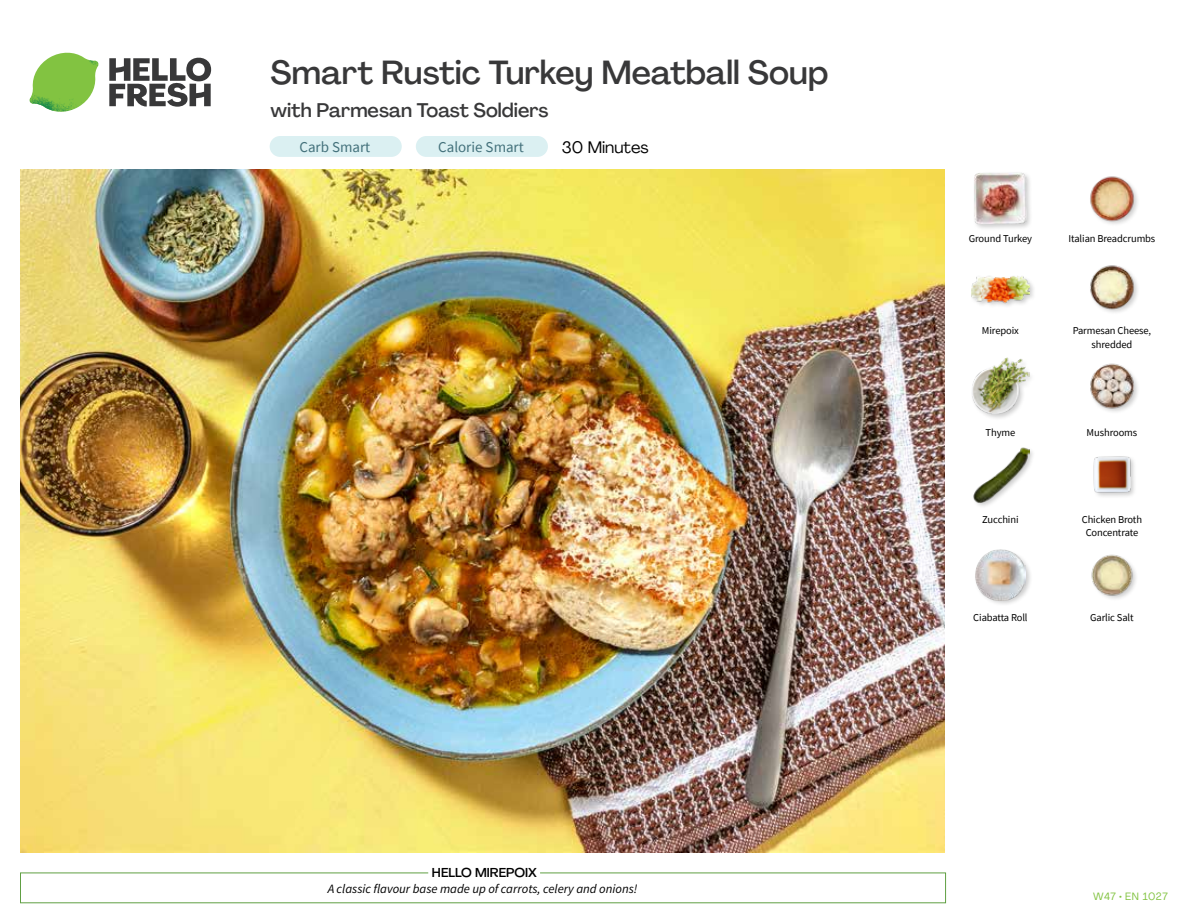
<style>
.page{position:relative;width:1188px;height:918px;background:#fff}
.page>*{position:absolute;margin:0;border:0;box-sizing:border-box;transform-origin:0 0}
.t1{font:500 33px "Agrandir";color:#383839}
.t2{font:500 19.5px "Agrandir";color:#383839}
.t3{font:16.5px "Agrandir";color:#000}
.t4{font:15px "Source Sans Pro";color:#43717b}
.t5{font:italic 12.75px "Source Sans Pro";color:#000}
.t6{font:500 12.75px "Agrandir";color:#000}
.t7{font:10.5px/13.5px "Source Sans Pro";letter-spacing:-.01em;color:#000;text-align:center}
.t8{font:10.5px "Agrandir";letter-spacing:.05em;color:#82c341}
</style>
<div class="page">
<svg style="left:109px;top:57px;width:102px;height:50px"></svg>
<svg style="left:34px;top:53px;width:62px;height:40px"></svg>
<img style="left:67px;top:53px;width:32px;height:26px">
<img style="left:33px;top:75px;width:59px;height:11px">
<img style="left:29px;top:79px;width:61px;height:33px">
<img style="left:65px;top:86px;width:27px;height:25px">
<div style="left:20px;top:873px;width:926px;height:30px;border:1px solid #609f43"></div>
<div style="left:428px;top:865px;width:112px;height:15px;background:#fff"></div>
<img style="left:21px;top:170px;width:924px;height:682px">
<div style="left:270px;top:136px;width:132px;height:21px;background:#dbf0f2;border-radius:10px"></div>
<div style="left:416px;top:136px;width:132px;height:21px;background:#dbf0f2;border-radius:10px"></div>
<img style="left:1091px;top:554px;width:45px;height:45px">
<div style="left:974px;top:548px;width:59px;height:59px;background:#000;opacity:.2"></div>
<img style="left:975px;top:550px;width:51px;height:50px">
<div style="left:1093px;top:455px;width:44px;height:44px;background:#fafafa"></div>
<img style="left:1093px;top:456px;width:41px;height:40px">
<div style="left:973px;top:447px;width:63px;height:62px;background:#000;opacity:.2"></div>
<img style="left:973px;top:447px;width:56px;height:56px">
<img style="left:1090px;top:363px;width:48px;height:49px">
<div style="left:971px;top:357px;width:64px;height:64px;background:#000;opacity:.2"></div>
<img style="left:972px;top:357px;width:57px;height:57px">
<img style="left:1090px;top:265px;width:48px;height:48px">
<div style="left:970px;top:275px;width:66px;height:34px;background:#000;opacity:.2"></div>
<img style="left:972px;top:275px;width:57px;height:34px">
<img style="left:1090px;top:176px;width:48px;height:48px">
<div style="left:973px;top:171px;width:60px;height:60px;background:#000;opacity:.2"></div>
<img style="left:974px;top:172px;width:52px;height:52px">
<h1 class="t1" style="left:271px;top:52px;width:559px">Smart Rustic Turkey Meatball Soup</h1>
<h2 class="t2" style="left:271px;top:98px;width:279px">with Parmesan Toast Soldiers</h2>
<h3 class="t4" style="left:299px;top:138px;width:72px">Carb Smart</h3>
<h3 class="t4" style="left:438px;top:138px;width:87px">Calorie Smart</h3>
<h3 class="t3" style="left:562px;top:137px;width:88px">30 Minutes</h3>
<p class="t6" style="left:432px;top:864px;width:106px">HELLO MIREPOIX</p>
<p class="t5" style="left:328px;top:881px;width:311px">A classic flavour base made up of carrots, celery and onions!</p>
<p class="t7" style="left:969px;top:231px;width:65px">Ground Turkey</p>
<p class="t7" style="left:1069px;top:231px;width:88px">Italian Breadcrumbs</p>
<p class="t7" style="left:982px;top:324px;width:39px">Mirepoix</p>
<p class="t7" style="left:1073px;top:324px;width:80px">Parmesan Cheese, shredded</p>
<p class="t7" style="left:986px;top:425px;width:31px">Thyme</p>
<p class="t7" style="left:1087px;top:425px;width:52px">Mushrooms</p>
<p class="t7" style="left:982px;top:513px;width:38px">Zucchini</p>
<p class="t7" style="left:1082px;top:513px;width:62px">Chicken Broth<br>Concentrate</p>
<p class="t7" style="left:973px;top:610px;width:56px">Ciabatta Roll</p>
<p class="t7" style="left:1090px;top:610px;width:45px">Garlic Salt</p>
<p class="t8" style="left:1093px;top:890px;width:76px">W47 • EN 1027</p>
</div>
